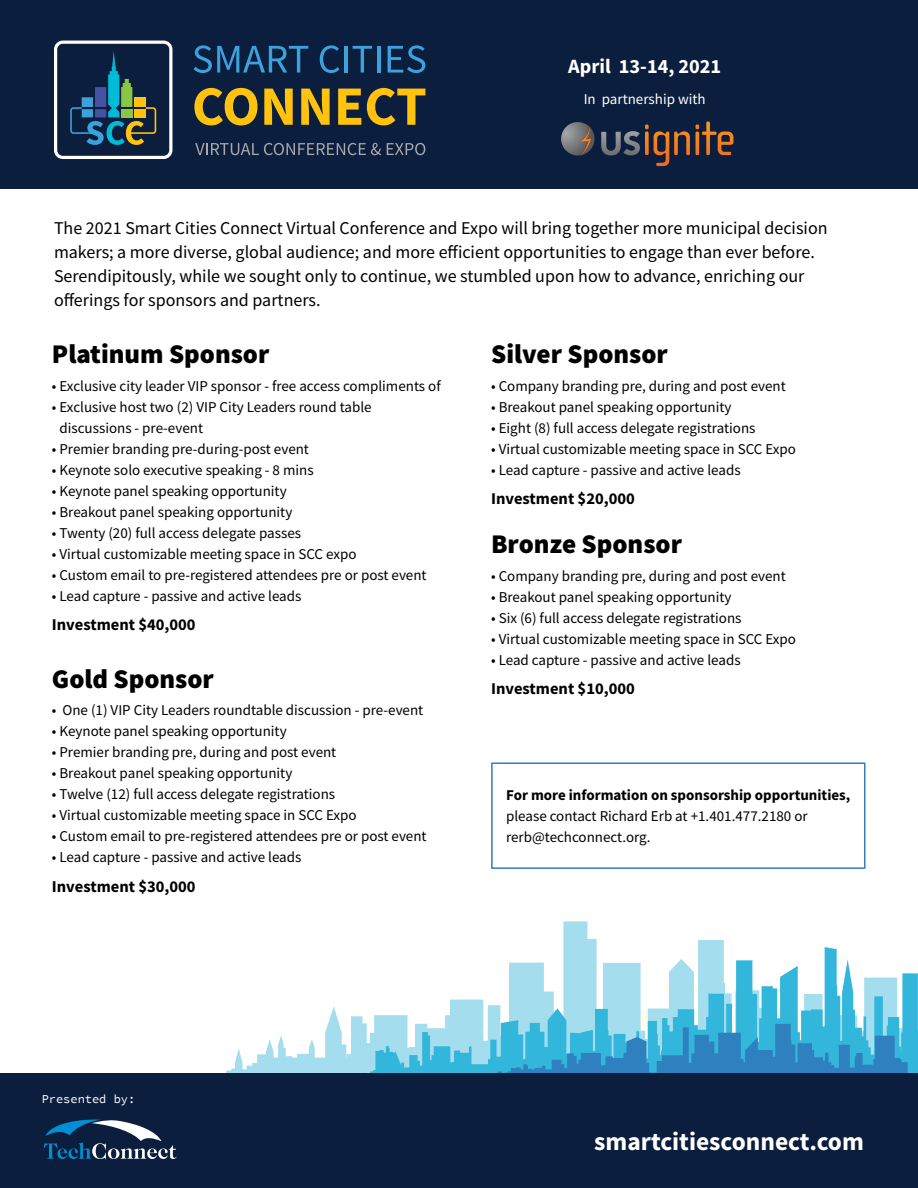
<style>
.page{position:relative;width:918px;height:1188px;background:#fff}
.page>*{position:absolute;margin:0;border:0;box-sizing:border-box;transform-origin:0 0}
.t1{font:900 27px "Source Sans Pro";color:#000}
.t2{font:700 25.5px "Source Sans Pro";color:#fff}
.t3{font:700 20.25px "Source Sans Pro";color:#fff}
.t4{font:18px/24px "Source Sans Pro";color:#000}
.t5{font:700 16.5px "Source Sans Pro";color:#000}
.t6{font:15px/21px "Source Sans Pro";color:#000}
.t7{font:700 15px "Source Sans Pro";color:#000}
.t8{font:15px "Source Sans Pro";color:#fff}
.t9{font:12px "Source Code Pro";color:#fff}
</style>
<div class="page">
<div style="left:0;top:0;width:918px;height:189px;background:#0b1e3d"></div>
<svg style="left:230px;top:921px;width:688px;height:152px"></svg>
<div style="left:491px;top:762px;width:375px;height:107px;border:2px solid #2e80bf"></div>
<div style="left:0;top:1073px;width:918px;height:115px;background:#0b1e3d"></div>
<svg style="left:44px;top:1120px;width:133px;height:39px"></svg>
<div style="left:54px;top:41px;width:118px;height:118px;border:3px solid #fff;border-radius:7px"></div>
<svg style="left:70px;top:51px;width:86px;height:94px"></svg>
<svg style="left:194px;top:45px;width:114px;height:28px"></svg>
<svg style="left:320px;top:45px;width:19px;height:28px"></svg>
<hr style="left:344px;top:46px;width:4px;height:27px;background:#3ba2db">
<svg style="left:353px;top:46px;width:19px;height:27px"></svg>
<hr style="left:377px;top:46px;width:3px;height:27px;background:#3ba2db">
<svg style="left:388px;top:45px;width:37px;height:28px"></svg>
<svg style="left:194px;top:88px;width:64px;height:37px"></svg>
<svg style="left:264px;top:89px;width:29px;height:36px"></svg>
<svg style="left:301px;top:89px;width:29px;height:36px"></svg>
<svg style="left:338px;top:89px;width:23px;height:36px"></svg>
<svg style="left:367px;top:88px;width:58px;height:37px"></svg>
<svg style="left:195px;top:143px;width:186px;height:12px"></svg>
<svg style="left:387px;top:143px;width:38px;height:12px"></svg>
<svg style="left:601px;top:122px;width:132px;height:44px"></svg>
<svg style="left:561px;top:122px;width:30px;height:33px"></svg>
<h3 class="t3" style="left:568px;top:52px;width:155px">April 13-14, 2021</h3>
<p class="t8" style="left:584px;top:90px;width:124px">In partnership with</p>
<p class="t4" style="left:54px;top:216px;width:775px">The 2021 Smart Cities Connect Virtual Conference and Expo will bring together more municipal decision makers; a more diverse, global audience; and more efficient opportunities to engage than ever before.<br>Serendipitously, while we sought only to continue, we stumbled upon how to advance, enriching our offerings for sponsors and partners.</p>
<h1 class="t1" style="left:52px;top:335px;width:219px">Platinum Sponsor</h1>
<p class="t6" style="left:52px;top:375px;width:390px">• Exclusive city leader VIP sponsor - free access compliments of</p>
<p class="t6" style="left:59px;top:396px;width:314px;text-indent:-8px">• Exclusive host two (2) VIP City Leaders round table discussions - pre-event</p>
<p class="t6" style="left:52px;top:438px;width:259px">• Premier branding pre-during-post event</p>
<p class="t6" style="left:52px;top:459px;width:263px">• Keynote solo executive speaking - 8 mins</p>
<p class="t6" style="left:52px;top:480px;width:236px">• Keynote panel speaking opportunity</p>
<p class="t6" style="left:52px;top:501px;width:242px">• Breakout panel speaking opportunity</p>
<p class="t6" style="left:52px;top:522px;width:251px">• Twenty (20) full access delegate passes</p>
<p class="t6" style="left:52px;top:543px;width:306px">• Virtual customizable meeting space in SCC expo</p>
<p class="t6" style="left:52px;top:564px;width:376px">• Custom email to pre-registered attendees pre or post event</p>
<p class="t6" style="left:52px;top:585px;width:251px">• Lead capture - passive and active leads</p>
<p class="t5" style="left:52px;top:613px;width:145px">Investment $40,000</p>
<h1 class="t1" style="left:52px;top:660px;width:164px">Gold Sponsor</h1>
<p class="t6" style="left:52px;top:700px;width:373px">• One (1) VIP City Leaders roundtable discussion - pre-event</p>
<p class="t6" style="left:52px;top:721px;width:236px">• Keynote panel speaking opportunity</p>
<p class="t6" style="left:52px;top:742px;width:286px">• Premier branding pre, during and post event</p>
<p class="t6" style="left:52px;top:763px;width:242px">• Breakout panel speaking opportunity</p>
<p class="t6" style="left:52px;top:784px;width:285px">• Twelve (12) full access delegate registrations</p>
<p class="t6" style="left:52px;top:805px;width:306px">• Virtual customizable meeting space in SCC Expo</p>
<p class="t6" style="left:52px;top:826px;width:376px">• Custom email to pre-registered attendees pre or post event</p>
<p class="t6" style="left:52px;top:847px;width:251px">• Lead capture - passive and active leads</p>
<p class="t5" style="left:52px;top:875px;width:145px">Investment $30,000</p>
<h1 class="t1" style="left:491px;top:335px;width:178px">Silver Sponsor</h1>
<p class="t6" style="left:491px;top:375px;width:296px">• Company branding pre, during and post event</p>
<p class="t6" style="left:491px;top:396px;width:242px">• Breakout panel speaking opportunity</p>
<p class="t6" style="left:491px;top:417px;width:266px">• Eight (8) full access delegate registrations</p>
<p class="t6" style="left:491px;top:438px;width:306px">• Virtual customizable meeting space in SCC Expo</p>
<p class="t6" style="left:491px;top:459px;width:251px">• Lead capture - passive and active leads</p>
<p class="t5" style="left:491px;top:487px;width:145px">Investment $20,000</p>
<h1 class="t1" style="left:491px;top:526px;width:192px">Bronze Sponsor</h1>
<p class="t6" style="left:491px;top:566px;width:296px">• Company branding pre, during and post event</p>
<p class="t6" style="left:491px;top:587px;width:242px">• Breakout panel speaking opportunity</p>
<p class="t6" style="left:491px;top:608px;width:252px">• Six (6) full access delegate registrations</p>
<p class="t6" style="left:491px;top:629px;width:306px">• Virtual customizable meeting space in SCC Expo</p>
<p class="t6" style="left:491px;top:650px;width:251px">• Lead capture - passive and active leads</p>
<p class="t5" style="left:491px;top:678px;width:145px">Investment $10,000</p>
<p class="t7" style="left:506px;top:785px;width:346px">For more information on sponsorship opportunities,</p>
<p class="t6" style="left:506px;top:806px;width:303px">please contact Richard Erb at +1.401.477.2180 or rerb@techconnect.org.</p>
<p class="t9" style="left:42px;top:1092px;width:95px">Presented by:</p>
<h2 class="t2" style="left:594px;top:1124px;width:271px">smartcitiesconnect.com</h2>
</div>
